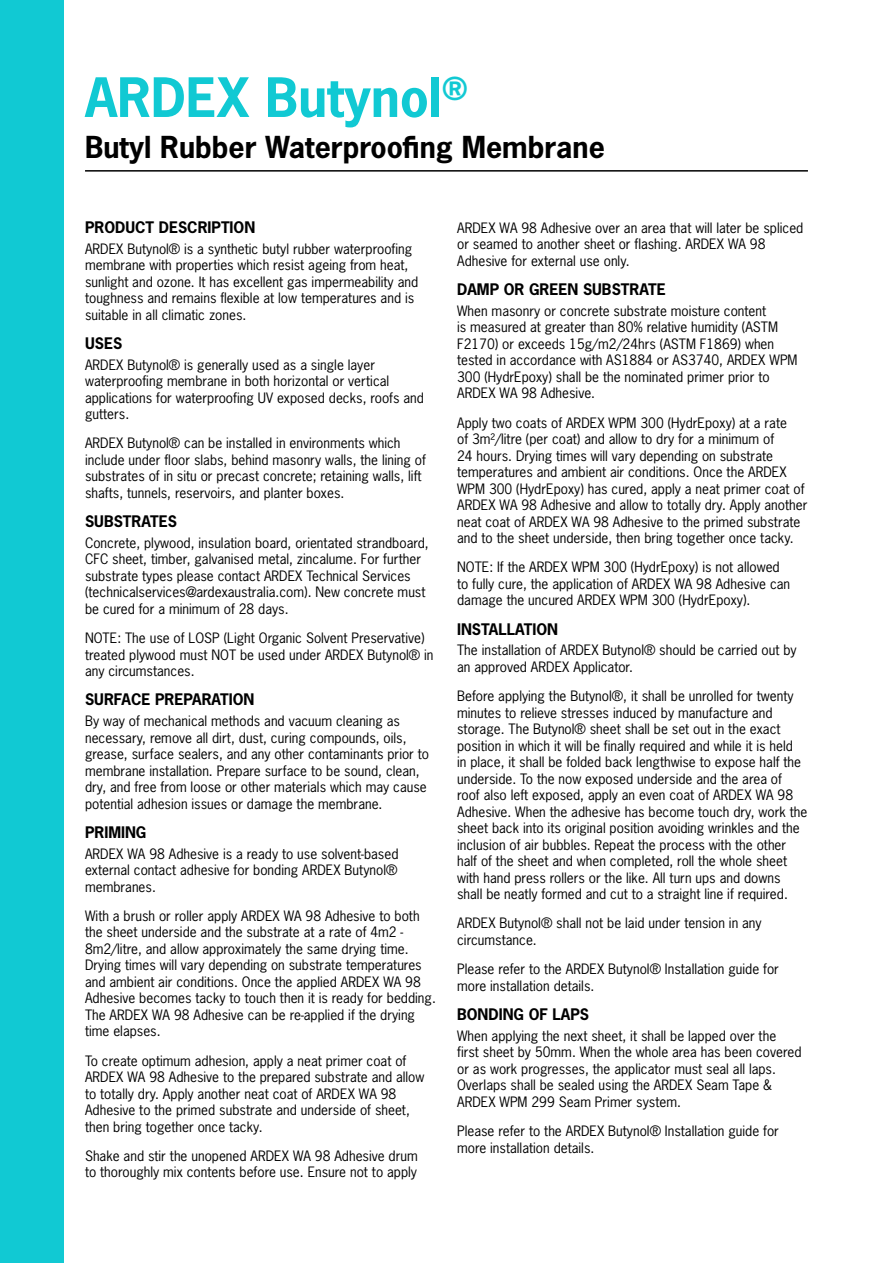
<style>
.page{position:relative;width:893px;height:1263px;background:#fff}
.page>*{position:absolute;margin:0;border:0;box-sizing:border-box;transform-origin:0 0}
.t1{font:700 51px "News Gothic Std";color:#11c9d3}
.t2{font:700 28.5px "News Gothic Std";color:#000}
.t3{font:700 15px "News Gothic Std";color:#000}
.t4{font:13.5px/16.5px "News Gothic Std";color:#000}
</style>
<div class="page">
<div style="left:0;top:0;width:64px;height:1263px;background:#11c9d3"></div>
<hr style="left:85px;top:170px;width:723px;height:2px;background:#000">
<h1 class="t1" style="left:85px;top:64px;width:384px">ARDEX Butynol<sup>®</sup></h1>
<h2 class="t2" style="left:85px;top:128px;width:521px">Butyl Rubber Waterproofing Membrane</h2>
<p class="t3" style="left:85px;top:217px;width:172px">PRODUCT DESCRIPTION</p>
<p class="t4" style="left:85px;top:240px;width:335px">ARDEX Butynol® is a synthetic butyl rubber waterproofing membrane with properties which resist ageing from heat, sunlight and ozone. It has excellent gas impermeability and toughness and remains flexible at low temperatures and is suitable in all climatic zones.</p>
<p class="t3" style="left:85px;top:333px;width:39px">USES</p>
<p class="t4" style="left:85px;top:356px;width:340px">ARDEX Butynol® is generally used as a single layer waterproofing membrane in both horizontal or vertical applications for waterproofing UV exposed decks, roofs and gutters.</p>
<p class="t4" style="left:85px;top:435px;width:342px">ARDEX Butynol® can be installed in environments which include under floor slabs, behind masonry walls, the lining of substrates of in situ or precast concrete; retaining walls, lift shafts, tunnels, reservoirs, and planter boxes.</p>
<p class="t3" style="left:85px;top:511px;width:93px">SUBSTRATES</p>
<p class="t4" style="left:85px;top:534px;width:345px">Concrete, plywood, insulation board, orientated strandboard, CFC sheet, timber, galvanised metal, zincalume. For further substrate types please contact ARDEX Technical Services (technicalservices@ardexaustralia.com). New concrete must be cured for a minimum of 28 days.</p>
<p class="t4" style="left:85px;top:630px;width:350px">NOTE: The use of LOSP (Light Organic Solvent Preservative) treated plywood must NOT be used under ARDEX Butynol® in any circumstances.</p>
<p class="t3" style="left:85px;top:690px;width:171px">SURFACE PREPARATION</p>
<p class="t4" style="left:85px;top:713px;width:346px">By way of mechanical methods and vacuum cleaning as necessary, remove all dirt, dust, curing compounds, oils, grease, surface sealers, and any other contaminants prior to membrane installation. Prepare surface to be sound, clean, dry, and free from loose or other materials which may cause potential adhesion issues or damage the membrane.</p>
<p class="t3" style="left:85px;top:822px;width:63px">PRIMING</p>
<p class="t4" style="left:85px;top:845px;width:315px;text-align:justify">ARDEX WA 98 Adhesive is a ready to use solvent-based external contact adhesive for bonding ARDEX Butynol® membranes.</p>
<p class="t4" style="left:85px;top:907px;width:352px">With a brush or roller apply ARDEX WA 98 Adhesive to both the sheet underside and the substrate at a rate of 4m2 - 8m2/litre, and allow approximately the same drying time.<br>Drying times will vary depending on substrate temperatures and ambient air conditions. Once the applied ARDEX WA 98<br>Adhesive becomes tacky to touch then it is ready for bedding.<br>The ARDEX WA 98 Adhesive can be re-applied if the drying time elapses.</p>
<p class="t4" style="left:85px;top:1052px;width:341px">To create optimum adhesion, apply a neat primer coat of ARDEX WA 98 Adhesive to the prepared substrate and allow to totally dry. Apply another neat coat of ARDEX WA 98<br>Adhesive to the primed substrate and underside of sheet, then bring together once tacky.</p>
<p class="t4" style="left:85px;top:1147px;width:334px">Shake and stir the unopened ARDEX WA 98 Adhesive drum to thoroughly mix contents before use. Ensure not to apply</p>
<p class="t4" style="left:457px;top:219px;width:348px">ARDEX WA 98 Adhesive over an area that will later be spliced or seamed to another sheet or flashing. ARDEX WA 98<br>Adhesive for external use only.</p>
<p class="t3" style="left:457px;top:279px;width:210px">DAMP OR GREEN SUBSTRATE</p>
<p class="t4" style="left:457px;top:302px;width:342px">When masonry or concrete substrate moisture content<br>is measured at greater than 80% relative humidity (ASTM F2170) or exceeds 15g/m2/24hrs (ASTM F1869) when tested in accordance with AS1884 or AS3740, ARDEX WPM 300 (HydrEpoxy) shall be the nominated primer prior to ARDEX WA 98 Adhesive.</p>
<p class="t4" style="left:457px;top:414px;width:352px">Apply two coats of ARDEX WPM 300 (HydrEpoxy) at a rate<br>of 3m²/litre (per coat) and allow to dry for a minimum of<br>24 hours. Drying times will vary depending on substrate temperatures and ambient air conditions. Once the ARDEX WPM 300 (HydrEpoxy) has cured, apply a neat primer coat of ARDEX WA 98 Adhesive and allow to totally dry. Apply another neat coat of ARDEX WA 98 Adhesive to the primed substrate and to the sheet underside, then bring together once tacky.</p>
<p class="t4" style="left:457px;top:559px;width:335px">NOTE: If the ARDEX WPM 300 (HydrEpoxy) is not allowed to fully cure, the application of ARDEX WA 98 Adhesive can damage the uncured ARDEX WPM 300 (HydrEpoxy).</p>
<p class="t3" style="left:457px;top:619px;width:102px">INSTALLATION</p>
<p class="t4" style="left:457px;top:642px;width:341px">The installation of ARDEX Butynol® should be carried out by an approved ARDEX Applicator.</p>
<p class="t4" style="left:457px;top:688px;width:352px">Before applying the Butynol®, it shall be unrolled for twenty minutes to relieve stresses induced by manufacture and storage. The Butynol® sheet shall be set out in the exact position in which it will be finally required and while it is held<br>in place, it shall be folded back lengthwise to expose half the underside. To the now exposed underside and the area of roof also left exposed, apply an even coat of ARDEX WA 98<br>Adhesive. When the adhesive has become touch dry, work the sheet back into its original position avoiding wrinkles and the inclusion of air bubbles. Repeat the process with the other half of the sheet and when completed, roll the whole sheet with hand press rollers or the like. All turn ups and downs shall be neatly formed and cut to a straight line if required.</p>
<p class="t4" style="left:457px;top:915px;width:306px">ARDEX Butynol® shall not be laid under tension in any circumstance.</p>
<p class="t4" style="left:457px;top:961px;width:323px">Please refer to the ARDEX Butynol® Installation guide for more installation details.</p>
<p class="t3" style="left:457px;top:1004px;width:134px">BONDING OF LAPS</p>
<p class="t4" style="left:457px;top:1027px;width:346px">When applying the next sheet, it shall be lapped over the first sheet by 50mm. When the whole area has been covered or as work progresses, the applicator must seal all laps.<br>Overlaps shall be sealed using the ARDEX Seam Tape &amp; ARDEX WPM 299 Seam Primer system.</p>
<p class="t4" style="left:457px;top:1122px;width:323px">Please refer to the ARDEX Butynol® Installation guide for more installation details.</p>
</div>
